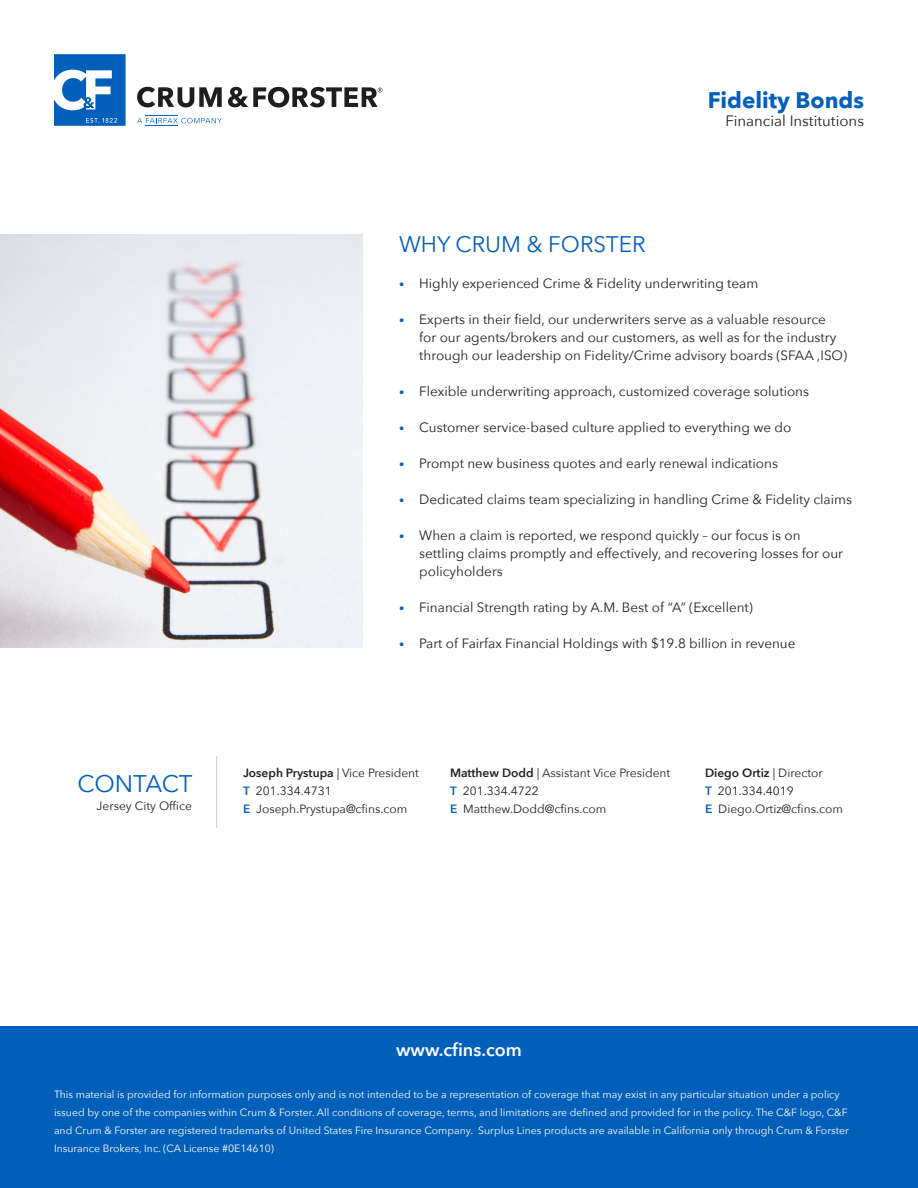
<style>
.page{position:relative;width:918px;height:1188px;background:#fff}
.page>*{position:absolute;margin:0;border:0;box-sizing:border-box;transform-origin:0 0}
.Contacts_Header{font:24px "Avenir Next";letter-spacing:-.01em;color:#005fb9}
.Blue_CMYK_Headers{font:22.5px "Avenir Next";color:#005fb9}
.t1{font:700 22.5px "Avenir Next";color:#005fb9}
.t2{font:600 18px "Avenir Next";color:#fff}
.t3{font:15px "Avenir Next";color:#231f20}
.t4{font:13.5px/18px "Avenir Next";color:#231f20}
.Contact_copy{font:12px/18px "Avenir Next";color:#231f20}
.sub-header{font:12px "Avenir Next";color:#231f20}
.Legal{font:10.5px/18px "Avenir Next";color:#fff}
.s1{font-size:10.5px;color:#005fb9}
.s2{font-weight:600}
.s3{font-weight:600;color:#005fb9}
</style>
<div class="page">
<svg style="left:137px;top:87px;width:85px;height:20px"></svg>
<svg style="left:137px;top:118px;width:85px;height:5px"></svg>
<hr style="left:146px;top:115px;width:32px;height:1px;background:#005fb9">
<hr style="left:146px;top:125px;width:32px;height:1px;background:#005fb9">
<svg style="left:54px;top:54px;width:72px;height:72px"></svg>
<svg style="left:228px;top:87px;width:154px;height:20px"></svg>
<div style="left:0;top:1026px;width:918px;height:162px;background:#005fb9"></div>
<hr style="left:216px;top:756px;width:1px;height:72px;background:#d1d2d4">
<img style="left:0;top:234px;width:362px;height:414px">
<p class="t1" style="left:708px;top:81px;width:158px">Fidelity Bonds</p>
<p class="t3" style="left:726px;top:108px;width:140px">Financial Institutions</p>
<p class="Contacts_Header" style="left:77px;top:763px;width:117px">CONTACT</p>
<p class="sub-header" style="left:97px;top:796px;width:97px">Jersey City Office</p>
<p class="Blue_CMYK_Headers" style="left:399px;top:225px;width:248px">WHY CRUM &amp; FORSTER</p>
<p class="t4" style="left:399px;top:274px;width:361px"><span class="s1">•</span> Highly experienced Crime &amp; Fidelity underwriting team</p>
<p class="t4" style="left:419px;top:310px;width:429px;text-indent:-20px"><span class="s1">•</span> Experts in their field, our underwriters serve as a valuable resource<br>for our agents/brokers and our customers, as well as for the industry through our leadership on Fidelity/Crime advisory boards (SFAA ,ISO)</p>
<p class="t4" style="left:399px;top:382px;width:412px"><span class="s1">•</span> Flexible underwriting approach, customized coverage solutions</p>
<p class="t4" style="left:399px;top:418px;width:394px"><span class="s1">•</span> Customer service-based culture applied to everything we do</p>
<p class="t4" style="left:399px;top:454px;width:381px"><span class="s1">•</span> Prompt new business quotes and early renewal indications</p>
<p class="t4" style="left:399px;top:490px;width:455px"><span class="s1">•</span> Dedicated claims team specializing in handling Crime &amp; Fidelity claims</p>
<p class="t4" style="left:419px;top:526px;width:425px;text-indent:-20px"><span class="s1">•</span> When a claim is reported, we respond quickly – our focus is on settling claims promptly and effectively, and recovering losses for our policyholders</p>
<p class="t4" style="left:399px;top:598px;width:355px"><span class="s1">•</span> Financial Strength rating by A.M. Best of “A” (Excellent)</p>
<p class="t4" style="left:399px;top:634px;width:398px"><span class="s1">•</span> Part of Fairfax Financial Holdings with $19.8 billion in revenue</p>
<p class="Contact_copy" style="left:243px;top:763px;width:178px"><span class="s2">Joseph Prystupa</span> | Vice President<br><span class="s3">T</span> 201.334.4731</p>
<p class="Contact_copy" style="left:243px;top:799px;width:166px"><span class="s3">E</span> Joseph.Prystupa@cfins.com</p>
<p class="Contact_copy" style="left:450px;top:763px;width:222px"><span class="s2">Matthew Dodd</span> | Assistant Vice President</p>
<p class="Contact_copy" style="left:450px;top:781px;width:90px"><span class="s3">T</span> 201.334.4722</p>
<p class="Contact_copy" style="left:450px;top:799px;width:158px"><span class="s3">E</span> Matthew.Dodd@cfins.com</p>
<p class="Contact_copy" style="left:705px;top:763px;width:119px"><span class="s2">Diego Ortiz</span> | Director<br><span class="s3">T</span> 201.334.4019</p>
<p class="Contact_copy" style="left:705px;top:799px;width:140px"><span class="s3">E</span> Diego.Ortiz@cfins.com</p>
<p class="t2" style="left:396px;top:1035px;width:127px">www.cfins.com</p>
<p class="Legal" style="left:54px;top:1085px;width:796px">This material is provided for information purposes only and is not intended to be a representation of coverage that may exist in any particular situation under a policy issued by one of the companies within Crum &amp; Forster. All conditions of coverage, terms, and limitations are defined and provided for in the policy. The C&amp;F logo, C&amp;F and Crum &amp; Forster are registered trademarks of United States Fire Insurance Company. Surplus Lines products are available in California only through Crum &amp; Forster Insurance Brokers, Inc. (CA License #0E14610)</p>
</div>
